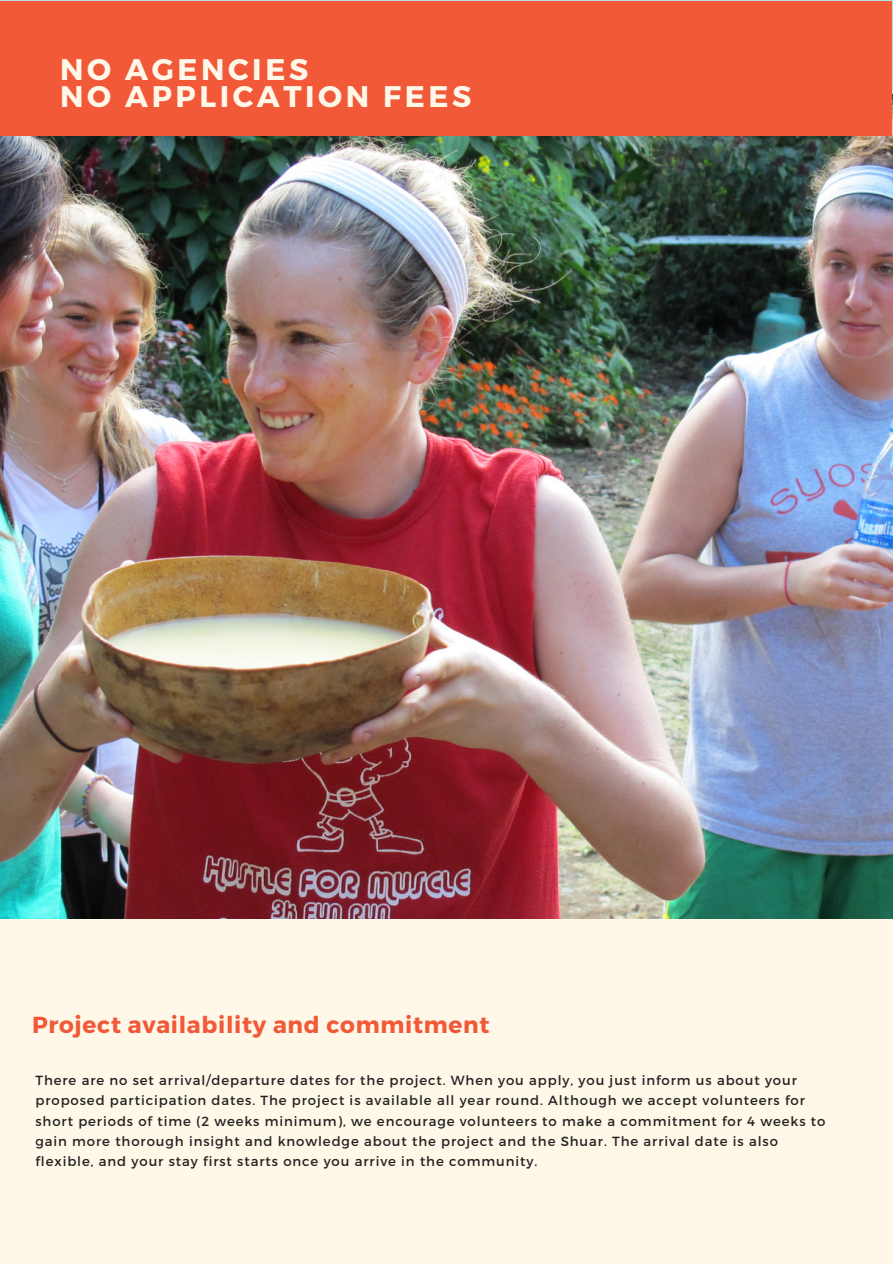
<style>
.page{position:relative;width:893px;height:1264px;background:#fff}
.page>*{position:absolute;margin:0;border:0;box-sizing:border-box;transform-origin:0 0}
.t1{font:700 29.85px "Montserrat";letter-spacing:.12em;color:#fff8e9}
.t2{font:700 23.1px "Montserrat";letter-spacing:.03em;color:#f25938}
.t3{font:13.2px/20.2px "Montserrat";letter-spacing:.07em;color:#222}
</style>
<div class="page">
<img style="left:0;top:94px;width:892px;height:825px">
<div style="left:0;top:2px;width:891px;height:134px;background:#f25938"></div>
<div style="left:0;top:919px;width:892px;height:344px;background:#fff8e9"></div>
<p class="t1" style="left:60px;top:50px;width:249px">NO AGENCIES</p>
<p class="t1" style="left:60px;top:77px;width:412px">NO APPLICATION FEES</p>
<p class="t2" style="left:32px;top:1009px;width:459px">Project availability and commitment</p>
<p class="t3" style="left:35px;top:1069px;width:791px">There are no set arrival/departure dates for the project. When you apply, you just inform us about your proposed participation dates. The project is available all year round. Although we accept volunteers for short periods of time (2 weeks minimum), we encourage volunteers to make a commitment for 4 weeks to gain more thorough insight and knowledge about the project and the Shuar. The arrival date is also flexible, and your stay first starts once you arrive in the community.</p>
</div>
